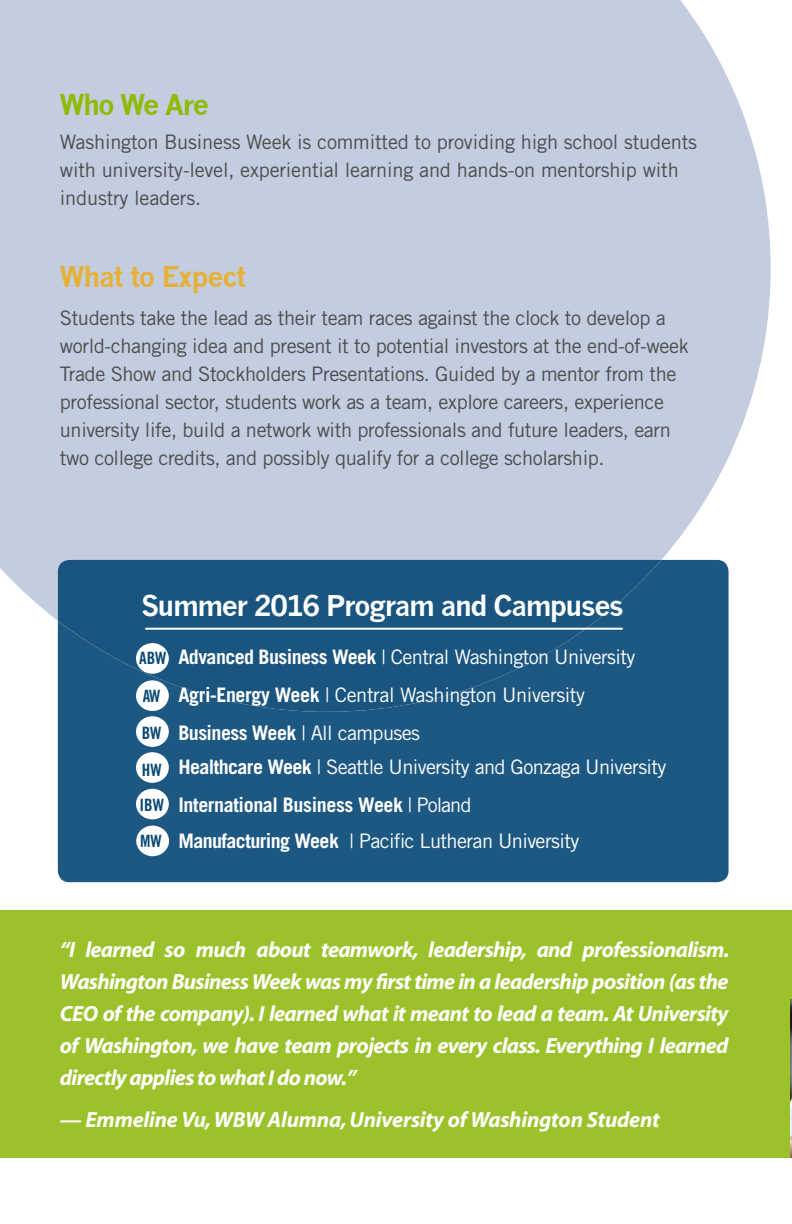
<style>
.page{position:relative;width:792px;height:1224px;background:#fff}
.page>*{position:absolute;margin:0;border:0;box-sizing:border-box;transform-origin:0 0}
.t1{font:700 28px "News Gothic";letter-spacing:-.05em;color:#fff}
.t2{font:700 28px "News Gothic";letter-spacing:-.04em;color:#e6b136}
.t3{font:700 28px "News Gothic";letter-spacing:-.05em;color:#8dbb00}
.t4{font:italic 700 22px/32px "Myriad";letter-spacing:-.02em;color:#fff;text-align:justify}
.t5{font:20px/28px "Trade Gothic";letter-spacing:-.02em;color:#4b4c4d}
.t6{font:20px/38px "Trade Gothic";letter-spacing:-.03em;color:#fff}
.t7{font:17px/36px "Trade Gothic Bold Cond Twenty";color:#0a4a75}
.s1{font-weight:700}
</style>
<div class="page">
<div style="left:0;top:910px;width:792px;height:248px;background:#9bc22b"></div>
<img style="left:791px;top:1000px;width:1px;height:158px">
<div style="left:0;top:0;width:771px;height:621px;background:#c3cddf"></div>
<div style="left:58px;top:560px;width:671px;height:322px;background:#1d5883"></div>
<div style="left:58px;top:560px;width:603px;height:152px;background:#19557f"></div>
<hr style="left:146px;top:628px;width:476px;height:2px;background:#fff">
<div style="left:136px;top:643px;width:33px;height:31px;background:#fff;border-radius:50%"></div>
<div style="left:136px;top:680px;width:33px;height:31px;background:#fff;border-radius:50%"></div>
<div style="left:136px;top:716px;width:33px;height:31px;background:#fff;border-radius:50%"></div>
<div style="left:136px;top:752px;width:33px;height:31px;background:#fff;border-radius:50%"></div>
<div style="left:136px;top:789px;width:33px;height:30px;background:#fff;border-radius:50%"></div>
<div style="left:136px;top:826px;width:33px;height:30px;background:#fff;border-radius:50%"></div>
<h1 class="t3" style="left:60px;top:88px;width:150px">Who We Are</h1>
<p class="t5" style="left:60px;top:128px;width:639px">Washington Business Week is committed to providing high school students with university-level, experiential learning and hands-on mentorship with industry leaders.</p>
<h1 class="t2" style="left:60px;top:260px;width:188px">What to Expect</h1>
<p class="t5" style="left:60px;top:304px;width:630px">Students take the lead as their team races against the clock to develop a world-changing idea and present it to potential investors at the end-of-week Trade Show and Stockholders Presentations. Guided by a mentor from the professional sector, students work as a team, explore careers, experience university life, build a network with professionals and future leaders, earn two college credits, and possibly qualify for a college scholarship.</p>
<h1 class="t1" style="left:141px;top:589px;width:484px">Summer 2016 Program and Campuses</h1>
<p class="t7" style="left:139px;top:640px;width:29px">ABW</p>
<p class="t7" style="left:140px;top:678px;width:26px">AW<br>BW<br>HW<br>IBW</p>
<p class="t7" style="left:140px;top:823px;width:23px">MW</p>
<p class="t6" style="left:178px;top:638px;width:459px"><span class="s1">Advanced Business Week</span> | Central Washington University<br><span class="s1">Agri-Energy Week</span> | Central Washington University<br><span class="s1">Business Week</span> | All campuses</p>
<p class="t6" style="left:178px;top:748px;width:490px"><span class="s1">Healthcare Week</span> | Seattle University and Gonzaga University<br><span class="s1">International Business Week</span> | Poland</p>
<p class="t6" style="left:178px;top:822px;width:402px"><span class="s1">Manufacturing Week</span> | Pacific Lutheran University</p>
<p class="t4" style="left:60px;top:934px;width:671px">“I learned so much about teamwork, leadership, and professionalism.<br>Washington Business Week was my first time in a leadership position (as the CEO of the company). I learned what it meant to lead a team. At University of Washington, we have team projects in every class. Everything I learned directly applies to what I do now.”</p>
<p class="t4" style="left:60px;top:1104px;width:602px">— Emmeline Vu, WBW Alumna, University of Washington Student</p>
</div>
